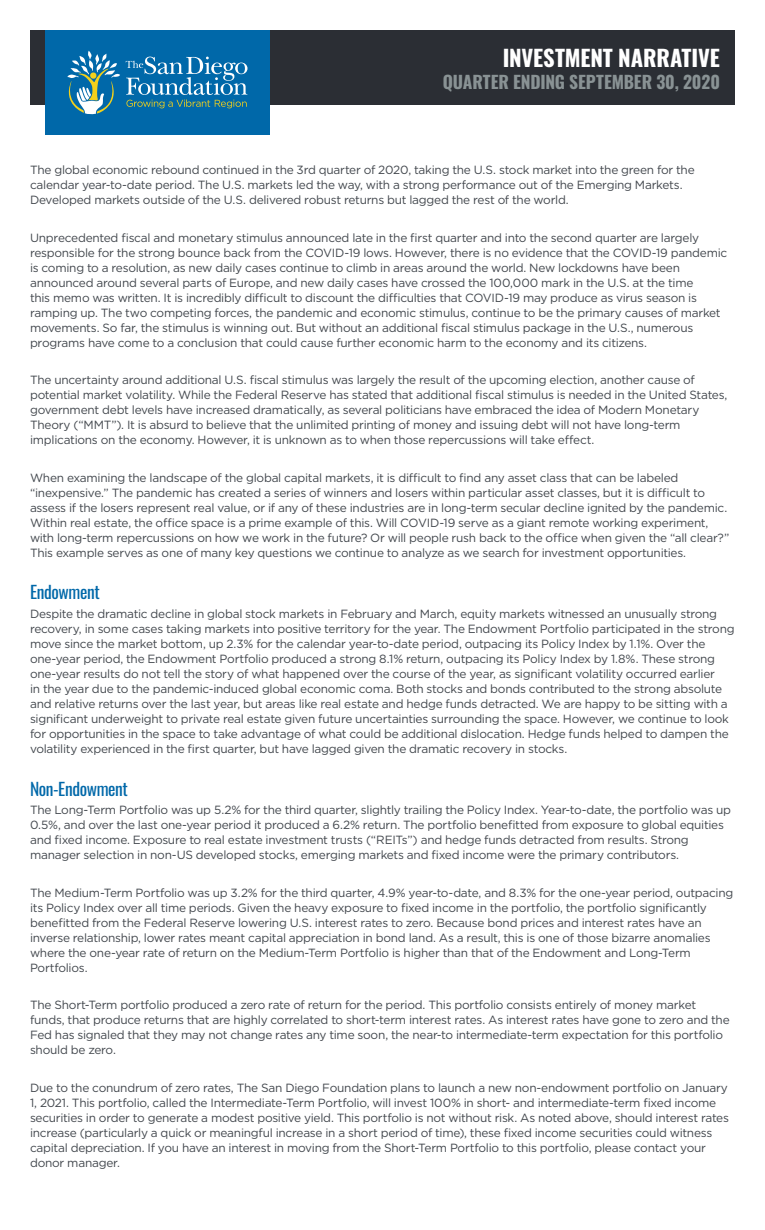
<style>
.page{position:relative;width:765px;height:1230px;background:#fff}
.page>*{position:absolute;margin:0;border:0;box-sizing:border-box;transform-origin:0 0}
.H1_-_Title__Small{font:700 22.5px "Oswald";letter-spacing:-.005em;color:#fff}
.H2_-_Subtitle{font:700 17.5px "Oswald";letter-spacing:-.005em;color:#899294}
.H2_-_Dark_1C{font:17.5px "Oswald";letter-spacing:-.02em;color:#0068a9}
.C_-_Body{font:11.88px/15px "Gotham";letter-spacing:-.02em;color:#42474d}
</style>
<div class="page">
<div style="left:30px;top:30px;width:705px;height:74px;background:#2b2e34"></div>
<div style="left:45px;top:30px;width:225px;height:105px;background:#0068a9"></div>
<svg style="left:68px;top:51px;width:180px;height:63px"></svg>
<p class="H1_-_Title__Small" style="left:503px;top:46px;width:219px">INVESTMENT NARRATIVE</p>
<p class="H2_-_Subtitle" style="left:443px;top:73px;width:279px">QUARTER ENDING SEPTEMBER 30, 2020</p>
<p class="C_-_Body" style="left:30px;top:163px;width:666px">The global economic rebound continued in the 3rd quarter of 2020, taking the U.S. stock market into the green for the calendar year-to-date period. The U.S. markets led the way, with a strong performance out of the Emerging Markets.<br>Developed markets outside of the U.S. delivered robust returns but lagged the rest of the world.</p>
<p class="C_-_Body" style="left:30px;top:230px;width:699px">Unprecedented fiscal and monetary stimulus announced late in the first quarter and into the second quarter are largely responsible for the strong bounce back from the COVID-19 lows. However, there is no evidence that the COVID-19 pandemic is coming to a resolution, as new daily cases continue to climb in areas around the world. New lockdowns have been announced around several parts of Europe, and new daily cases have crossed the 100,000 mark in the U.S. at the time<br>this memo was written. It is incredibly difficult to discount the difficulties that COVID-19 may produce as virus season is ramping up. The two competing forces, the pandemic and economic stimulus, continue to be the primary causes of market movements. So far, the stimulus is winning out. But without an additional fiscal stimulus package in the U.S., numerous programs have come to a conclusion that could cause further economic harm to the economy and its citizens.</p>
<p class="C_-_Body" style="left:30px;top:373px;width:699px">The uncertainty around additional U.S. fiscal stimulus was largely the result of the upcoming election, another cause of potential market volatility. While the Federal Reserve has stated that additional fiscal stimulus is needed in the United States, government debt levels have increased dramatically, as several politicians have embraced the idea of Modern Monetary Theory (“MMT”). It is absurd to believe that the unlimited printing of money and issuing debt will not have long-term implications on the economy. However, it is unknown as to when those repercussions will take effect.</p>
<p class="C_-_Body" style="left:30px;top:470px;width:701px">When examining the landscape of the global capital markets, it is difficult to find any asset class that can be labeled “inexpensive.” The pandemic has created a series of winners and losers within particular asset classes, but it is difficult to assess if the losers represent real value, or if any of these industries are in long-term secular decline ignited by the pandemic.<br>Within real estate, the office space is a prime example of this. Will COVID-19 serve as a giant remote working experiment, with long-term repercussions on how we work in the future? Or will people rush back to the office when given the “all clear?” This example serves as one of many key questions we continue to analyze as we search for investment opportunities.</p>
<p class="H2_-_Dark_1C" style="left:30px;top:577px;width:71px">Endowment</p>
<p class="C_-_Body" style="left:30px;top:606px;width:706px">Despite the dramatic decline in global stock markets in February and March, equity markets witnessed an unusually strong recovery, in some cases taking markets into positive territory for the year. The Endowment Portfolio participated in the strong move since the market bottom, up 2.3% for the calendar year-to-date period, outpacing its Policy Index by 1.1%. Over the one-year period, the Endowment Portfolio produced a strong 8.1% return, outpacing its Policy Index by 1.8%. These strong one-year results do not tell the story of what happened over the course of the year, as significant volatility occurred earlier<br>in the year due to the pandemic-induced global economic coma. Both stocks and bonds contributed to the strong absolute and relative returns over the last year, but areas like real estate and hedge funds detracted. We are happy to be sitting with a significant underweight to private real estate given future uncertainties surrounding the space. However, we continue to look for opportunities in the space to take advantage of what could be additional dislocation. Hedge funds helped to dampen the volatility experienced in the first quarter, but have lagged given the dramatic recovery in stocks.</p>
<p class="H2_-_Dark_1C" style="left:30px;top:773px;width:100px">Non-Endowment</p>
<p class="C_-_Body" style="left:30px;top:803px;width:703px">The Long-Term Portfolio was up 5.2% for the third quarter, slightly trailing the Policy Index. Year-to-date, the portfolio was up 0.5%, and over the last one-year period it produced a 6.2% return. The portfolio benefitted from exposure to global equities and fixed income. Exposure to real estate investment trusts (“REITs”) and hedge funds detracted from results. Strong manager selection in non-US developed stocks, emerging markets and fixed income were the primary contributors.</p>
<p class="C_-_Body" style="left:30px;top:885px;width:705px">The Medium-Term Portfolio was up 3.2% for the third quarter, 4.9% year-to-date, and 8.3% for the one-year period, outpacing its Policy Index over all time periods. Given the heavy exposure to fixed income in the portfolio, the portfolio significantly benefitted from the Federal Reserve lowering U.S. interest rates to zero. Because bond prices and interest rates have an inverse relationship, lower rates meant capital appreciation in bond land. As a result, this is one of those bizarre anomalies where the one-year rate of return on the Medium-Term Portfolio is higher than that of the Endowment and Long-Term Portfolios.</p>
<p class="C_-_Body" style="left:30px;top:998px;width:701px">The Short-Term portfolio produced a zero rate of return for the period. This portfolio consists entirely of money market funds, that produce returns that are highly correlated to short-term interest rates. As interest rates have gone to zero and the Fed has signaled that they may not change rates any time soon, the near-to intermediate-term expectation for this portfolio should be zero.</p>
<p class="C_-_Body" style="left:30px;top:1080px;width:701px">Due to the conundrum of zero rates, The San Diego Foundation plans to launch a new non-endowment portfolio on January 1, 2021. This portfolio, called the Intermediate-Term Portfolio, will invest 100% in short- and intermediate-term fixed income securities in order to generate a modest positive yield. This portfolio is not without risk. As noted above, should interest rates increase (particularly a quick or meaningful increase in a short period of time), these fixed income securities could witness capital depreciation. If you have an interest in moving from the Short-Term Portfolio to this portfolio, please contact your donor manager.</p>
</div>
